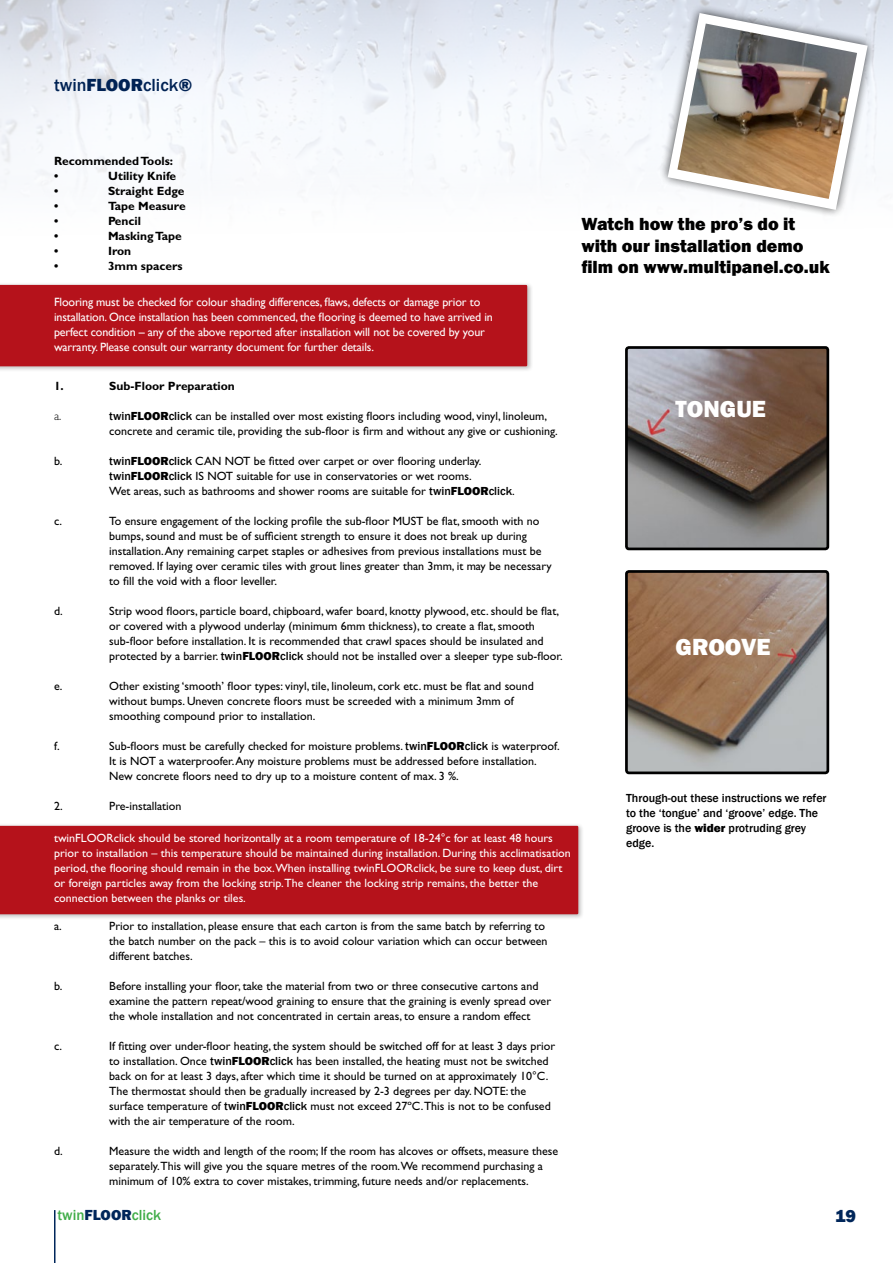
<style>
.page{position:relative;width:893px;height:1263px;background:#fff}
.page>*{position:absolute;margin:0;border:0;box-sizing:border-box;transform-origin:0 0}
.t1{font:800 24px "Franklin Gothic";color:#fff}
.t2{font:800 18px/21.6px "Franklin Gothic";color:#000}
.t3{font:500 18px "Franklin Gothic";color:#002254}
.t4{font:800 18px "Franklin Gothic";color:#00265a}
.t5{font:500 15px "Franklin Gothic";color:#41ad49}
.t6{font:12px/15px "Gill Sans Std";color:#000}
.t7{font:12px/15px "Gill Sans Std";color:#fff}
.t8{font:12px/15px "Gill Sans";letter-spacing:-.01em;color:#fff}
.t9{font:700 12px/15px "Gill Sans Std";color:#000}
.t10{font:500 12px/15px "Franklin Gothic";color:#000}
.t11{font:300 12px "Gill Sans Std";color:#000}
.s1{font-weight:800}
.s2{font-family:"Franklin Gothic";font-weight:500}
.s3{font-family:"Franklin Gothic";font-weight:800}
.s4{font-weight:800;color:#00265a}
</style>
<div class="page">
<img style="left:0;top:0;width:893px;height:191px">
<svg style="left:656px;top:1px;width:223px;height:214px"></svg>
<svg style="left:668px;top:13px;width:200px;height:197px"></svg>
<img style="left:677px;top:24px;width:180px;height:175px">
<div style="left:0;top:283px;width:533px;height:89px;background:#000;opacity:.25"></div>
<div style="left:0;top:285px;width:527px;height:81px;background:#b5121b"></div>
<div style="left:0;top:823px;width:584px;height:97px;background:#000;opacity:.25"></div>
<div style="left:0;top:826px;width:578px;height:88px;background:#b5121b"></div>
<hr style="left:54px;top:1210px;width:2px;height:53px;background:#00265a">
<img style="left:629px;top:574px;width:196px;height:196px">
<div style="left:625px;top:570px;width:204px;height:204px;border:3px solid #000;border-radius:3px"></div>
<img style="left:629px;top:350px;width:196px;height:196px">
<div style="left:625px;top:346px;width:204px;height:204px;border:3px solid #000;border-radius:3px"></div>
<h2 class="t3" style="left:54px;top:74px;width:140px">twin<span class="s1">FLOOR</span>click<span class="s1">®</span></h2>
<p class="t9" style="left:54px;top:153px;width:121px">Recommended Tools: •</p>
<p class="t9" style="left:108px;top:168px;width:69px">Utility Knife</p>
<p class="t9" style="left:54px;top:183px;width:6px">•</p>
<p class="t9" style="left:108px;top:183px;width:78px">Straight Edge</p>
<p class="t9" style="left:54px;top:198px;width:6px">•</p>
<p class="t9" style="left:108px;top:198px;width:79px">Tape Measure</p>
<p class="t9" style="left:54px;top:213px;width:6px">•</p>
<p class="t9" style="left:108px;top:213px;width:35px">Pencil</p>
<p class="t9" style="left:54px;top:228px;width:6px">•</p>
<p class="t9" style="left:108px;top:228px;width:75px">Masking Tape</p>
<p class="t9" style="left:54px;top:243px;width:6px">•</p>
<p class="t9" style="left:108px;top:243px;width:25px">Iron</p>
<p class="t9" style="left:54px;top:258px;width:6px">•</p>
<p class="t9" style="left:108px;top:258px;width:76px">3mm spacers</p>
<p class="t8" style="left:54px;top:295px;width:440px">Flooring must be checked for colour shading differences, flaws, defects or damage prior to installation. Once installation has been commenced, the flooring is deemed to have arrived in perfect condition – any of the above reported after installation will not be covered by your warranty. Please consult our warranty document for further details.</p>
<p class="t9" style="left:54px;top:378px;width:11px">1.</p>
<p class="t9" style="left:109px;top:378px;width:127px">Sub-Floor Preparation</p>
<p class="t11" style="left:54px;top:409px;width:9px">a.</p>
<p class="t6" style="left:109px;top:408px;width:450px"><span class="s2">twin</span><span class="s3">FLOOR</span><span class="s2">click</span> can be installed over most existing floors including wood, vinyl, linoleum, concrete and ceramic tile, providing the sub-floor is firm and without any give or cushioning.</p>
<p class="t6" style="left:54px;top:453px;width:10px">b.</p>
<p class="t6" style="left:109px;top:453px;width:407px"><span class="s2">twin</span><span class="s3">FLOOR</span><span class="s2">click</span> CAN NOT be fitted over carpet or over flooring underlay. <span class="s2">twin</span><span class="s3">FLOOR</span><span class="s2">click</span> IS NOT suitable for use in conservatories or wet rooms.<br>Wet areas, such as bathrooms and shower rooms are suitable for <span class="s2">twin</span><span class="s3">FLOOR</span><span class="s2">click</span>.</p>
<p class="t6" style="left:54px;top:513px;width:10px">c.</p>
<p class="t6" style="left:109px;top:513px;width:444px">To ensure engagement of the locking profile the sub-floor MUST be flat, smooth with no bumps, sound and must be of sufficient strength to ensure it does not break up during installation. Any remaining carpet staples or adhesives from previous installations must be removed. If laying over ceramic tiles with grout lines greater than 3mm, it may be necessary to fill the void with a floor leveller.</p>
<p class="t6" style="left:54px;top:603px;width:10px">d.</p>
<p class="t6" style="left:109px;top:603px;width:455px">Strip wood floors, particle board, chipboard, wafer board, knotty plywood, etc. should be flat, or covered with a plywood underlay (minimum 6mm thickness), to create a flat, smooth sub-floor before installation. It is recommended that crawl spaces should be insulated and protected by a barrier. <span class="s2">twin</span><span class="s3">FLOOR</span><span class="s2">click</span> should not be installed over a sleeper type sub-floor.</p>
<p class="t6" style="left:54px;top:678px;width:10px">e.</p>
<p class="t6" style="left:109px;top:678px;width:426px">Other existing ‘smooth’ floor types: vinyl, tile, linoleum, cork etc. must be flat and sound without bumps. Uneven concrete floors must be screeded with a minimum 3mm of smoothing compound prior to installation.</p>
<p class="t6" style="left:54px;top:738px;width:7px">f.</p>
<p class="t6" style="left:109px;top:738px;width:452px">Sub-floors must be carefully checked for moisture problems. <span class="s2">twin</span><span class="s3">FLOOR</span><span class="s2">click</span> is waterproof.<br>It is NOT a waterproofer. Any moisture problems must be addressed before installation.<br>New concrete floors need to dry up to a moisture content of max. 3 %.</p>
<p class="t6" style="left:54px;top:798px;width:10px">2.</p>
<p class="t6" style="left:109px;top:798px;width:74px">Pre-installation</p>
<p class="t7" style="left:54px;top:830px;width:518px">twinFLOORclick should be stored horizontally at a room temperature of 18-24°c for at least 48 hours prior to installation – this temperature should be maintained during installation. During this acclimatisation period, the flooring should remain in the box.When installing twinFLOORclick, be sure to keep dust, dirt or foreign particles away from the locking strip.The cleaner the locking strip remains, the better the connection between the planks or tiles.</p>
<p class="t6" style="left:54px;top:918px;width:9px">a.</p>
<p class="t6" style="left:109px;top:918px;width:440px">Prior to installation, please ensure that each carton is from the same batch by referring to the batch number on the pack – this is to avoid colour variation which can occur between different batches.</p>
<p class="t6" style="left:54px;top:978px;width:10px">b.</p>
<p class="t6" style="left:109px;top:978px;width:443px">Before installing your floor, take the material from two or three consecutive cartons and examine the pattern repeat/wood graining to ensure that the graining is evenly spread over the whole installation and not concentrated in certain areas, to ensure a random effect</p>
<p class="t6" style="left:54px;top:1038px;width:10px">c.</p>
<p class="t6" style="left:109px;top:1038px;width:447px">If fitting over under-floor heating, the system should be switched off for at least 3 days prior to installation. Once <span class="s2">twin</span><span class="s3">FLOOR</span><span class="s2">click</span> has been installed, the heating must not be switched back on for at least 3 days, after which time it should be turned on at approximately 10°C.<br>The thermostat should then be gradually increased by 2-3 degrees per day. NOTE: the surface temperature of <span class="s2">twin</span><span class="s3">FLOOR</span><span class="s2">click</span> must not exceed 27ºC.This is not to be confused with the air temperature of the room.</p>
<p class="t6" style="left:54px;top:1143px;width:10px">d.</p>
<p class="t6" style="left:109px;top:1143px;width:450px">Measure the width and length of the room; If the room has alcoves or offsets, measure these separately.This will give you the square metres of the room.We recommend purchasing a minimum of 10% extra to cover mistakes, trimming, future needs and/or replacements.</p>
<p class="t5" style="left:57px;top:1206px;width:105px">twin<span class="s4">FLOOR</span>click</p>
<h2 class="t2" style="left:581px;top:213px;width:250px">Watch how the pro’s do it with our installation demo film on www.multipanel.co.uk</h2>
<h1 class="t1" style="left:676px;top:393px;width:92px">TONGUE</h1>
<h1 class="t1" style="left:676px;top:631px;width:96px">GROOVE</h1>
<p class="t10" style="left:626px;top:791px;width:202px">Through-out these instructions we refer to the ‘tongue’ and ‘groove’ edge. The groove is the <span class="s1">wider</span> protruding grey edge.</p>
<h2 class="t4" style="left:835px;top:1204px;width:23px">19</h2>
</div>
